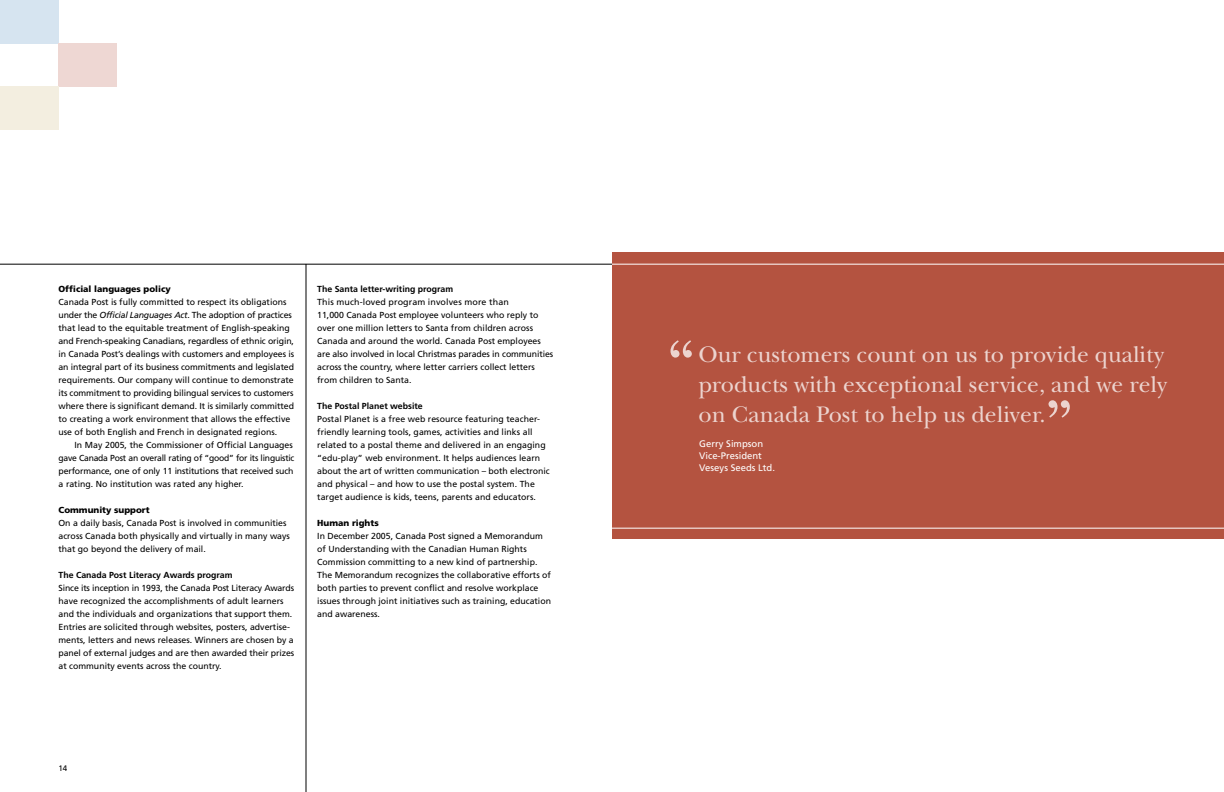
<style>
.page{position:relative;width:1224px;height:792px;background:#fff}
.page>*{position:absolute;margin:0;border:0;box-sizing:border-box;transform-origin:0 0}
.t1{font:23.5px/30px "New Baskerville";color:#ecd4cf}
.t2{font:9.5px/12px "Frutiger";color:#fff}
.t3{font:8.8px/13px "Frutiger";color:#000}
.t4{font:700 8.8px "Frutiger";color:#000}
.t5{font:900 8.8px "Frutiger";color:#000}
.t6{font:8px "Frutiger";color:#000}
.s1{font-style:italic}
</style>
<div class="page">
<div style="left:612px;top:253px;width:612px;height:286px;background:#b45340"></div>
<div style="left:0;top:0;width:58px;height:43px;background:#d6e4f0"></div>
<div style="left:58px;top:43px;width:59px;height:43px;background:#eed7d3"></div>
<div style="left:0;top:86px;width:58px;height:44px;background:#f3eee0"></div>
<hr style="left:0;top:264px;width:612px;height:1px;background:#000">
<hr style="left:306px;top:264px;width:1px;height:528px;background:#000">
<hr style="left:612px;top:264px;width:612px;height:1px;background:#fff">
<hr style="left:612px;top:528px;width:612px;height:1px;background:#fff">
<svg style="left:671px;top:340px;width:21px;height:18px"></svg>
<svg style="left:1049px;top:400px;width:21px;height:18px"></svg>
<p class="t5" style="left:58px;top:284px;width:114px">Official languages policy</p>
<p class="t3" style="left:58px;top:296px;width:237px">Canada Post is fully committed to respect its obligations under the <span class="s1">Official Languages Act</span>. The adoption of practices that lead to the equitable treatment of English-speaking and French-speaking Canadians, regardless of ethnic origin, in Canada Post’s dealings with customers and employees is an integral part of its business commitments and legislated requirements. Our company will continue to demonstrate its commitment to providing bilingual services to customers where there is significant demand. It is similarly committed to creating a work environment that allows the effective use of both English and French in designated regions.</p>
<p class="t3" style="left:58px;top:439px;width:237px;text-indent:16px">In May 2005, the Commissioner of Official Languages gave Canada Post an overall rating of “good” for its linguistic performance, one of only 11 institutions that received such a rating. No institution was rated any higher.</p>
<p class="t5" style="left:59px;top:505px;width:93px">Community support</p>
<p class="t3" style="left:59px;top:517px;width:233px">On a daily basis, Canada Post is involved in communities across Canada both physically and virtually in many ways that go beyond the delivery of mail.</p>
<p class="t4" style="left:59px;top:570px;width:176px">The Canada Post Literacy Awards program</p>
<p class="t3" style="left:59px;top:582px;width:237px">Since its inception in 1993, the Canada Post Literacy Awards have recognized the accomplishments of adult learners and the individuals and organizations that support them.<br>Entries are solicited through websites, posters, advertise&shy;ments, letters and news releases. Winners are chosen by a panel of external judges and are then awarded their prizes at community events across the country.</p>
<p class="t4" style="left:317px;top:284px;width:138px">The Santa letter-writing program</p>
<p class="t3" style="left:317px;top:295px;width:238px">This much-loved program involves more than<br>11,000 Canada Post employee volunteers who reply to over one million letters to Santa from children across Canada and around the world. Canada Post employees are also involved in local Christmas parades in communities across the country, where letter carriers collect letters from children to Santa.</p>
<p class="t4" style="left:317px;top:401px;width:107px">The Postal Planet website</p>
<p class="t3" style="left:317px;top:412px;width:234px">Postal Planet is a free web resource featuring teacher&shy;friendly learning tools, games, activities and links all related to a postal theme and delivered in an engaging “edu-play” web environment. It helps audiences learn about the art of written communication – both electronic and physical – and how to use the postal system. The target audience is kids, teens, parents and educators.</p>
<p class="t5" style="left:317px;top:517px;width:63px">Human rights</p>
<p class="t3" style="left:317px;top:529px;width:235px">In December 2005, Canada Post signed a Memorandum of Understanding with the Canadian Human Rights Commission committing to a new kind of partnership.<br>The Memorandum recognizes the collaborative efforts of both parties to prevent conflict and resolve workplace issues through joint initiatives such as training, education and awareness.</p>
<p class="t6" style="left:58px;top:764px;width:10px">14</p>
<h1 class="t1" style="left:699px;top:339px;width:470px">Our customers count on us to provide quality products with exceptional service, and we rely on Canada Post to help us deliver.</h1>
<p class="t2" style="left:699px;top:438px;width:77px">Gerry Simpson<br>Vice-President<br>Veseys Seeds Ltd.</p>
</div>
